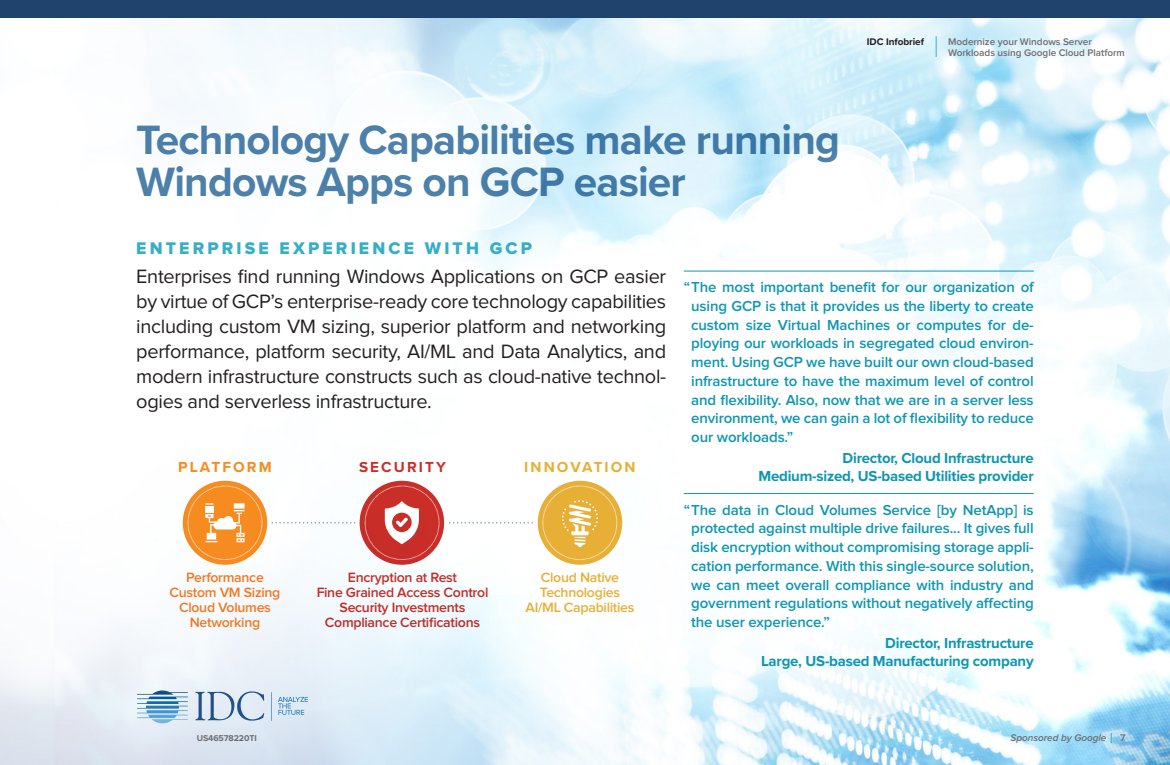
<style>
.page{position:relative;width:1170px;height:765px;background:#fff}
.page>*{position:absolute;margin:0;border:0;box-sizing:border-box;transform-origin:0 0}
.t1{font:700 42.5px/42.5px "Proxima Nova";letter-spacing:-.02em;color:#4d81aa}
.GPC_16_20{font:20px/25px "Proxima Nova";letter-spacing:-.015em;color:#231f20;text-align:justify}
.Info_GCP_Subhed_14{font:17.5px "Proxima Nova Extrabld";letter-spacing:.18em;color:#36aec7}
.t2{font:700 15.12px "Proxima Nova";letter-spacing:.14em;color:#e8af37}
.t3{font:700 15.12px "Proxima Nova";letter-spacing:.14em;color:#f68b20}
.t4{font:700 15.12px "Proxima Nova";letter-spacing:.14em;color:#cb2e28}
.Teal_Quote_12_15{font:600 15px/18.8px "Proxima Nova";letter-spacing:-.01em;color:#0e96b3;text-align:justify}
.Teal_12_Attrib{font:700 15px/17.5px "Proxima Nova";letter-spacing:-.015em;color:#0e96b3;text-align:right}
.t5{font:600 14px/15.1px "Proxima Nova";letter-spacing:-.02em;color:#cb2e28;text-align:center}
.t6{font:600 14px/15.1px "Proxima Nova";letter-spacing:-.02em;color:#f17922;text-align:center}
.t7{font:600 14px/15.1px "Proxima Nova";letter-spacing:-.02em;color:#e8af37;text-align:center}
.t8{font:600 10px/10.6px "Proxima Nova";letter-spacing:-.005em;color:#6c6d70}
.t9{font:700 10px/10.6px "Proxima Nova";letter-spacing:-.005em;color:#6c6d70}
.t10{font:700 10px "Proxima Nova";letter-spacing:-.005em;color:#231f20}
.t11{font:italic 600 10px "Proxima Nova";letter-spacing:-.005em;color:#6c6d70}
.t12{font:700 8.75px "Proxima Nova";letter-spacing:-.01em;color:#6c6d70}
</style>
<div class="page">
<img style="left:1px;top:18px;width:1169px;height:747px">
<svg style="left:271px;top:692px;width:1px;height:29px"></svg>
<svg style="left:195px;top:691px;width:69px;height:30px;background:#b7c9dc"></svg>
<svg style="left:137px;top:691px;width:51px;height:32px;background:#9dc1dd"></svg>
<svg style="left:278px;top:697px;width:30px;height:18px"></svg>
<div style="left:0;top:0;width:1170px;height:18px;background:#20436d"></div>
<hr style="left:684px;top:271px;width:350px;height:1px;background:#0e96b3">
<hr style="left:684px;top:493px;width:350px;height:1px;background:#0e96b3">
<div style="left:538px;top:481px;width:84px;height:84px;background:#e8af37;border-radius:50%"></div>
<div style="left:543px;top:486px;width:74px;height:74px;border:1px dashed #fff;border-radius:50%"></div>
<div style="left:183px;top:481px;width:84px;height:84px;background:#f68b20;border-radius:50%"></div>
<div style="left:188px;top:486px;width:74px;height:74px;border:1px dashed #fff;border-radius:50%"></div>
<div style="left:360px;top:481px;width:84px;height:84px;background:#cb2e28;border-radius:50%"></div>
<div style="left:365px;top:486px;width:74px;height:74px;border:1px dashed #fff;border-radius:50%"></div>
<svg style="left:272px;top:522px;width:84px;height:2px"></svg>
<svg style="left:450px;top:522px;width:83px;height:2px"></svg>
<svg style="left:562px;top:500px;width:36px;height:47px"></svg>
<svg style="left:205px;top:503px;width:40px;height:39px"></svg>
<svg style="left:385px;top:501px;width:34px;height:43px"></svg>
<svg style="left:936px;top:36px;width:1px;height:21px"></svg>
<h1 class="t1" style="left:136px;top:117px;width:705px">Technology Capabilities make running<br>Windows Apps on GCP easier</h1>
<p class="t10" style="left:867px;top:34px;width:59px">IDC Infobrief</p>
<p class="t8" style="left:948px;top:37px;width:178px">Modernize your Windows Server<br>Workloads using Google Cloud Platform</p>
<p class="t10" style="left:908px;top:34px;width:59px">IDC Infobrief</p>
<p class="t9" style="left:989px;top:36px;width:123px">Something something GPC<br>Windows Server</p>
<p class="Info_GCP_Subhed_14" style="left:136px;top:238px;width:397px">ENTERPRISE EXPERIENCE WITH GCP</p>
<p class="GPC_16_20" style="left:136px;top:264px;width:532px">Enterprises find running Windows Applications on GCP easier by virtue of GCP’s enterprise-ready core technology capabilities including custom VM sizing, superior platform and networking performance, platform security, AI/ML and Data Analytics, and modern infrastructure constructs such as cloud-native technol&shy;ogies and serverless infrastructure.</p>
<p class="t3" style="left:178px;top:455px;width:95px">PLATFORM</p>
<p class="t4" style="left:359px;top:456px;width:88px">SECURITY</p>
<p class="t2" style="left:524px;top:456px;width:113px">INNOVATION</p>
<p class="t6" style="left:170px;top:570px;width:112px">Performance<br>Custom VM Sizing<br>Cloud Volumes<br>Networking</p>
<p class="t5" style="left:317px;top:570px;width:173px">Encryption at Rest<br>Fine Grained Access Control<br>Security Investments<br>Compliance Certifications</p>
<p class="t7" style="left:526px;top:570px;width:110px">Cloud Native<br>Technologies<br>AI/ML Capabilities</p>
<p class="Teal_Quote_12_15" style="left:691px;top:278px;width:344px;text-indent:-8px">“The most important benefit for our organization of using GCP is that it provides us the liberty to create custom size Virtual Machines or computes for de&shy;ploying our workloads in segregated cloud environ&shy;ment. Using GCP we have built our own cloud-based infrastructure to have the maximum level of control and flexibility. Also, now that we are in a server less environment, we can gain a lot of flexibility to reduce our workloads.”</p>
<p class="Teal_12_Attrib" style="left:758px;top:449px;width:277px">Director, Cloud Infrastructure<br>Medium-sized, US-based Utilities provider</p>
<p class="Teal_Quote_12_15" style="left:691px;top:501px;width:344px;text-indent:-8px">“The data in Cloud Volumes Service [by NetApp] is protected against multiple drive failures... It gives full disk encryption without compromising storage appli&shy;cation performance. With this single-source solution, we can meet overall compliance with industry and government regulations without negatively affecting the user experience.”</p>
<p class="Teal_12_Attrib" style="left:761px;top:634px;width:274px">Director, Infrastructure<br>Large, US-based Manufacturing company</p>
<p class="t12" style="left:197px;top:732px;width:62px">US46578220TI</p>
<p class="t11" style="left:1011px;top:732px;width:97px">Sponsored by Google</p>
<p class="t8" style="left:1120px;top:733px;width:7px">7</p>
</div>
